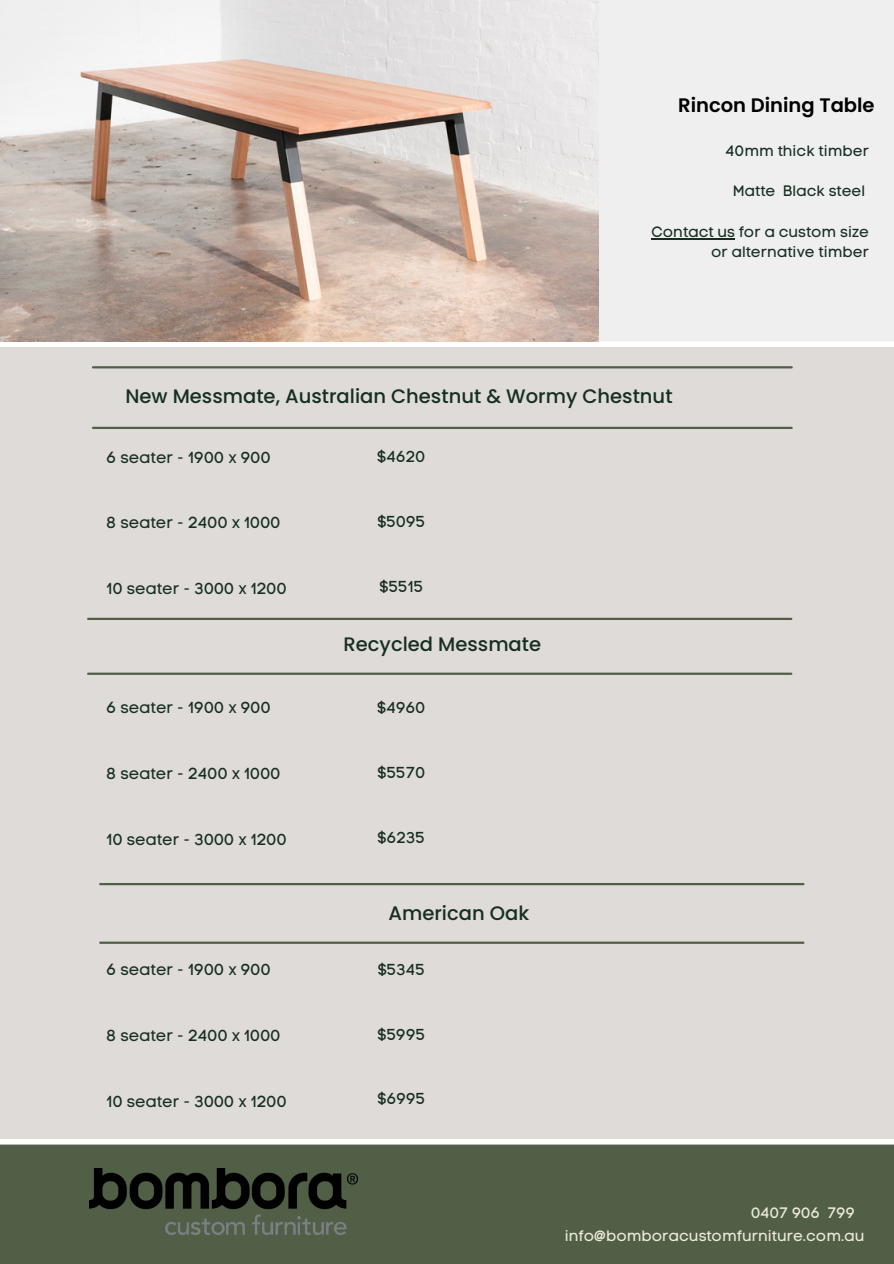
<style>
.page{position:relative;width:894px;height:1264px;background:#fff}
.page>*{position:absolute;margin:0;border:0;box-sizing:border-box;transform-origin:0 0}
.t1{font:500 19.5px "Poppins";color:#172e23}
.t2{font:600 19.5px "Poppins";color:#000}
.t3{font:15.9px "Code Pro Normal LC";color:#172e23}
.t4{font:15.75px "Code Pro Normal LC";color:#172e23}
.t5{font:15px/20.2px "Code Pro Normal LC";color:#172e23;text-align:right}
.t6{font:15px/23px "Code Pro Normal LC";color:#edebda}
</style>
<div class="page">
<div style="left:0;top:0;width:893px;height:1263px;background:#dedbd8"></div>
<div style="left:0;top:1144px;width:893px;height:119px;background:#515f47"></div>
<img style="left:89px;top:1168px;width:268px;height:66px">
<svg style="left:92px;top:367px;width:701px;height:2px"></svg>
<div style="left:0;top:1138px;width:893px;height:6px;background:#fff"></div>
<div style="left:598px;top:0;width:295px;height:345px;background:#efefef"></div>
<hr style="left:93px;top:427px;width:698px;height:2px;background:#515f47">
<hr style="left:93px;top:366px;width:698px;height:2px;background:#515f47">
<hr style="left:88px;top:617px;width:703px;height:3px;background:#515f47">
<div style="left:0;top:341px;width:893px;height:6px;background:#fff"></div>
<hr style="left:88px;top:672px;width:703px;height:3px;background:#515f47">
<hr style="left:100px;top:883px;width:703px;height:2px;background:#515f47">
<hr style="left:100px;top:941px;width:703px;height:2px;background:#515f47">
<img style="left:0;top:0;width:598px;height:341px">
<hr style="left:651px;top:238px;width:83px;height:1px;background:#172e23">
<p class="t2" style="left:678px;top:91px;width:198px">Rincon Dining Table</p>
<p class="t5" style="left:725px;top:140px;width:145px">40mm thick timber</p>
<p class="t5" style="left:732px;top:181px;width:134px">Matte Black steel</p>
<p class="t5" style="left:651px;top:221px;width:219px">Contact us for a custom size or alternative timber</p>
<p class="t1" style="left:125px;top:383px;width:548px">New Messmate, Australian Chestnut &amp; Wormy Chestnut</p>
<p class="t3" style="left:106px;top:447px;width:166px">6 seater - 1900 x 900</p>
<p class="t4" style="left:377px;top:447px;width:49px">$4620</p>
<p class="t3" style="left:106px;top:513px;width:175px">8 seater - 2400 x 1000</p>
<p class="t4" style="left:377px;top:512px;width:49px">$5095</p>
<p class="t3" style="left:106px;top:579px;width:182px">10 seater - 3000 x 1200</p>
<p class="t4" style="left:379px;top:577px;width:45px">$5515</p>
<p class="t1" style="left:343px;top:630px;width:199px">Recycled Messmate</p>
<p class="t3" style="left:106px;top:698px;width:166px">6 seater - 1900 x 900</p>
<p class="t4" style="left:377px;top:698px;width:49px">$4960</p>
<p class="t3" style="left:106px;top:764px;width:175px">8 seater - 2400 x 1000</p>
<p class="t4" style="left:377px;top:762px;width:49px">$5570</p>
<p class="t3" style="left:106px;top:829px;width:182px">10 seater - 3000 x 1200</p>
<p class="t4" style="left:378px;top:827px;width:49px">$6235</p>
<p class="t1" style="left:388px;top:900px;width:142px">American Oak</p>
<p class="t3" style="left:106px;top:960px;width:166px">6 seater - 1900 x 900</p>
<p class="t4" style="left:378px;top:959px;width:49px">$5345</p>
<p class="t3" style="left:106px;top:1025px;width:175px">8 seater - 2400 x 1000</p>
<p class="t4" style="left:377px;top:1024px;width:49px">$5995</p>
<p class="t3" style="left:106px;top:1091px;width:182px">10 seater - 3000 x 1200</p>
<p class="t4" style="left:377px;top:1089px;width:49px">$6995</p>
<p class="t6" style="left:564px;top:1200px;width:301px;text-indent:186px">0407 906 799 info@bomboracustomfurniture.com.au</p>
</div>
